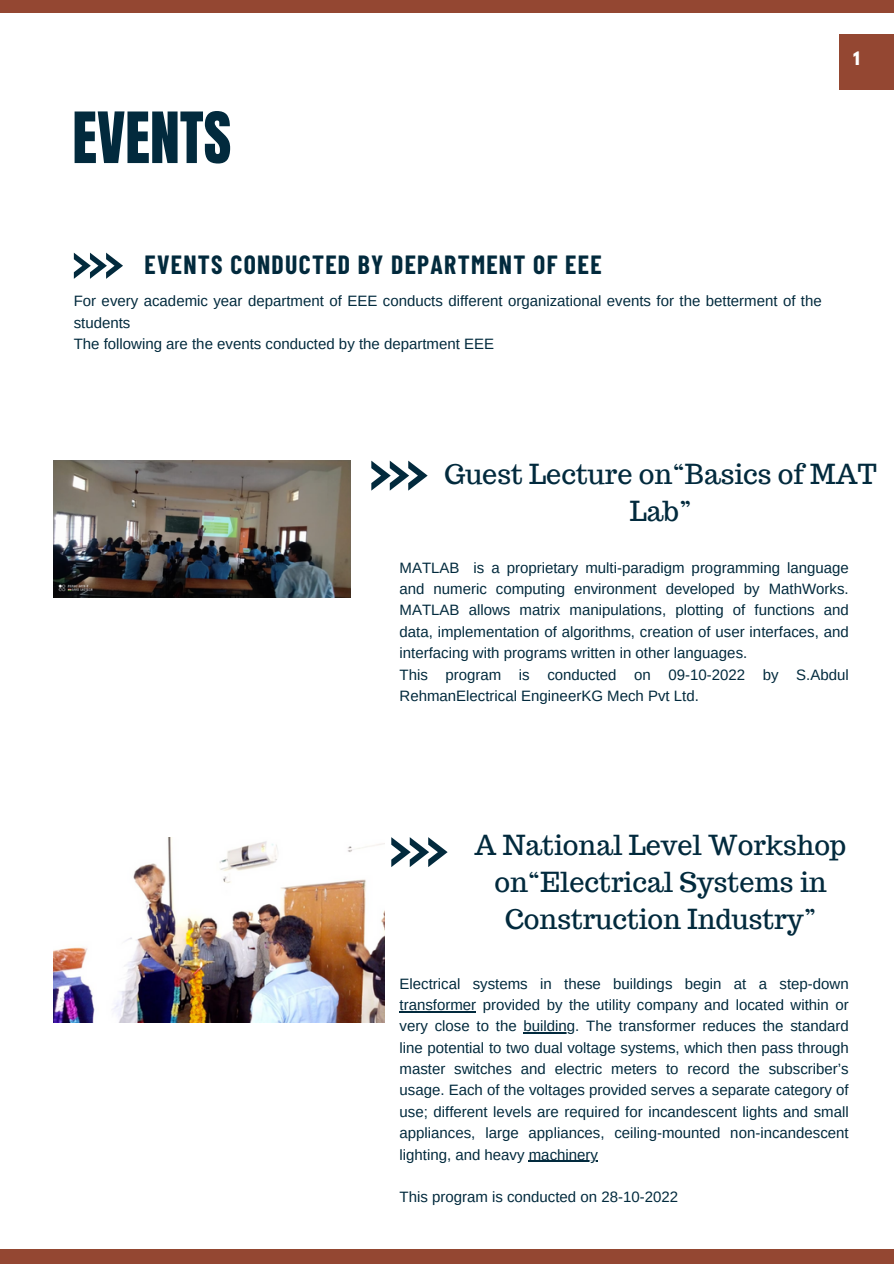
<style>
.page{position:relative;width:894px;height:1264px;background:#fff}
.page>*{position:absolute;margin:0;border:0;box-sizing:border-box;transform-origin:0 0}
.t1{font:60px "Anton";color:#022a3d}
.t2{font:27px/37.2px "Trocchi";color:#022a3d;text-align:center}
.t3{font:700 25.65px "Barlow Condensed";letter-spacing:.05em;color:#022a3d}
.t4{font:700 16.5px "League Spartan";color:#fff}
.t5{font:15px/21.3px "Arimo";color:#022a3d;text-align:justify}
</style>
<div class="page">
<svg style="left:74px;top:253px;width:49px;height:25px"></svg>
<div style="left:0;top:0;width:893px;height:12px;background:#944732"></div>
<div style="left:0;top:1249px;width:893px;height:14px;background:#944732"></div>
<svg style="left:371px;top:460px;width:56px;height:30px"></svg>
<div style="left:839px;top:34px;width:54px;height:55px;background:#944732"></div>
<svg style="left:391px;top:837px;width:56px;height:30px"></svg>
<img style="left:53px;top:460px;width:297px;height:138px">
<img style="left:53px;top:837px;width:331px;height:185px">
<hr style="left:399px;top:1011px;width:77px;height:1px;background:#022a3d">
<hr style="left:523px;top:1032px;width:52px;height:1px;background:#022a3d">
<hr style="left:528px;top:1160px;width:70px;height:1px;background:#022a3d">
<p class="t1" style="left:72px;top:95px;width:160px">EVENTS</p>
<p class="t4" style="left:852px;top:51px;width:8px">1</p>
<p class="t3" style="left:144px;top:248px;width:458px">EVENTS CONDUCTED BY DEPARTMENT OF EEE</p>
<p class="t5" style="left:74px;top:290px;width:749px">For every academic year department of EEE conducts different organizational events for the betterment of the students</p>
<p class="t5" style="left:74px;top:333px;width:422px">The following are the events conducted by the department EEE</p>
<h3 class="t2" style="left:444px;top:456px;width:434px">Guest Lecture on“Basics of MAT<br>Lab”</h3>
<p class="t5" style="left:399px;top:556px;width:450px">MATLAB is a proprietary multi-paradigm programming language and numeric computing environment developed by MathWorks.<br>MATLAB allows matrix manipulations, plotting of functions and data, implementation of algorithms, creation of user interfaces, and</p>
<p class="t5" style="left:399px;top:642px;width:450px;text-align:left">interfacing with programs written in other languages.<br>This program is conducted on 09-10-2022 by S.Abdul<br>RehmanElectrical EngineerKG Mech Pvt Ltd.</p>
<h1 class="t2" style="left:474px;top:826px;width:373px">A National Level Workshop on“Electrical Systems in<br>Construction Industry”</h1>
<p class="t5" style="left:399px;top:972px;width:450px">Electrical systems in these buildings begin at a step-down transformer provided by the utility company and located within or very close to the</p>
<h3 class="t5" style="left:399px;top:1015px;width:450px;text-indent:124px">building. The transformer reduces the standard line potential to two dual voltage systems, which then pass through master switches and electric meters to record the subscriber’s usage. Each of the voltages provided serves a separate category of use; different levels are required for incandescent lights and small appliances, large appliances, ceiling-mounted non-incandescent lighting, and heavy machinery</h3>
<p class="t5" style="left:399px;top:1186px;width:280px">This program is conducted on 28-10-2022</p>
</div>
